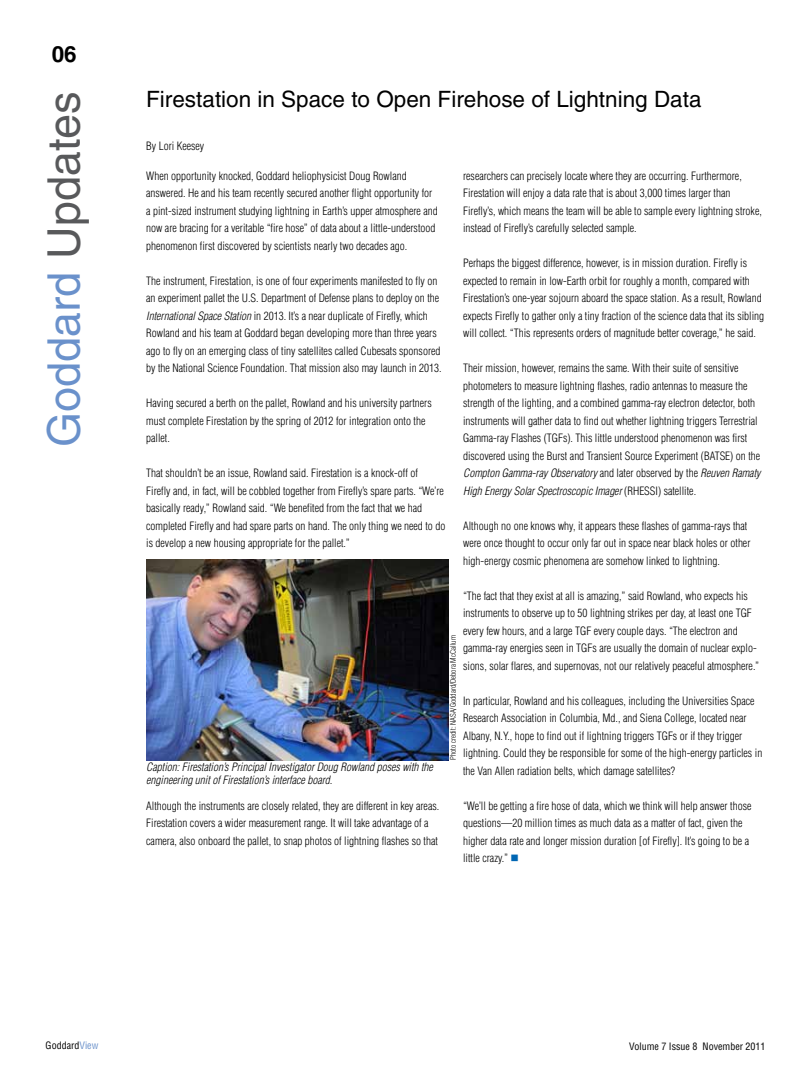
<style>
.page{position:relative;width:810px;height:1080px;background:#fff}
.page>*{position:absolute;margin:0;border:0;box-sizing:border-box;transform-origin:0 0}
.t1{font:45px "Helvetica";color:#6a91cb}
.t2{font:22.5px "Helvetica";color:#000}
.t3{font:700 22.5px "Helvetica";color:#000}
.t4{font:300 condensed 11.25px/17.5px "Helvetica";color:#000}
.t5{font:italic 300 condensed 11.25px/12.5px "Helvetica";color:#000}
.t6{font:condensed 10px "Helvetica";color:#000}
.t7{font:300 condensed 7.5px "Helvetica";color:#000}
.s1{color:#58595b}
.s2{font-style:italic}
.s3{color:#0066b3}
.s4{color:#6a91cb}
</style>
<div class="page">
<img style="left:146px;top:560px;width:302px;height:200px">
<h2 class="t3" style="left:52px;top:41px;width:27px">06</h2>
<h1 class="t1" style="left:38px;top:447px;width:357px;rotate:-90deg">Goddard <span class="s1">Updates</span></h1>
<h2 class="t2" style="left:146px;top:86px;width:557px">Firestation in Space to Open Firehose of Lightning Data</h2>
<p class="t4" style="left:146px;top:137px;width:60px">By Lori Keesey</p>
<p class="t4" style="left:146px;top:167px;width:293px">When opportunity knocked, Goddard heliophysicist Doug Rowland answered. He and his team recently secured another flight opportunity for a pint-sized instrument studying lightning in Earth’s upper atmosphere and now are bracing for a veritable “fire hose” of data about a little-understood phenomenon first discovered by scientists nearly two decades ago.</p>
<p class="t4" style="left:146px;top:272px;width:297px">The instrument, Firestation, is one of four experiments manifested to fly on an experiment pallet the U.S. Department of Defense plans to deploy on the <span class="s2">International Space Station</span> in 2013. It’s a near duplicate of Firefly, which Rowland and his team at Goddard began developing more than three years ago to fly on an emerging class of tiny satellites called Cubesats sponsored by the National Science Foundation. That mission also may launch in 2013.</p>
<p class="t4" style="left:146px;top:394px;width:287px">Having secured a berth on the pallet, Rowland and his university partners must complete Firestation by the spring of 2012 for integration onto the pallet.</p>
<p class="t4" style="left:146px;top:464px;width:301px">That shouldn’t be an issue, Rowland said. Firestation is a knock-off of<br>Firefly and, in fact, will be cobbled together from Firefly’s spare parts. “We’re basically ready,” Rowland said. “We benefited from the fact that we had completed Firefly and had spare parts on hand. The only thing we need to do is develop a new housing appropriate for the pallet.”</p>
<p class="t4" style="left:463px;top:167px;width:300px">researchers can precisely locate where they are occurring. Furthermore, Firestation will enjoy a data rate that is about 3,000 times larger than Firefly’s, which means the team will be able to sample every lightning stroke, instead of Firefly’s carefully selected sample.</p>
<p class="t4" style="left:463px;top:254px;width:303px">Perhaps the biggest difference, however, is in mission duration. Firefly is expected to remain in low-Earth orbit for roughly a month, compared with Firestation’s one-year sojourn aboard the space station. As a result, Rowland expects Firefly to gather only a tiny fraction of the science data that its sibling will collect. “This represents orders of magnitude better coverage,” he said.</p>
<p class="t4" style="left:463px;top:359px;width:299px">Their mission, however, remains the same. With their suite of sensitive photometers to measure lightning flashes, radio antennas to measure the strength of the lighting, and a combined gamma-ray electron detector, both instruments will gather data to find out whether lightning triggers Terrestrial Gamma-ray Flashes (TGFs). This little understood phenomenon was first discovered using the Burst and Transient Source Experiment (BATSE) on the <span class="s2">Compton Gamma-ray Observatory</span> and later observed by the <span class="s2">Reuven Ramaty High Energy Solar Spectroscopic Imager</span> (RHESSI) satellite.</p>
<p class="t4" style="left:463px;top:517px;width:289px">Although no one knows why, it appears these flashes of gamma-rays that were once thought to occur only far out in space near black holes or other high-energy cosmic phenomena are somehow linked to lightning.</p>
<p class="t4" style="left:463px;top:587px;width:298px">“The fact that they exist at all is amazing,” said Rowland, who expects his instruments to observe up to 50 lightning strikes per day, at least one TGF every few hours, and a large TGF every couple days. “The electron and gamma-ray energies seen in TGFs are usually the domain of nuclear explo&shy;sions, solar flares, and supernovas, not our relatively peaceful atmosphere.”</p>
<p class="t4" style="left:463px;top:692px;width:301px">In particular, Rowland and his colleagues, including the Universities Space Research Association in Columbia, Md., and Siena College, located near Albany, N.Y., hope to find out if lightning triggers TGFs or if they trigger lightning. Could they be responsible for some of the high-energy particles in the Van Allen radiation belts, which damage satellites?</p>
<p class="t4" style="left:463px;top:797px;width:290px">“We’ll be getting a fire hose of data, which we think will help answer those questions—20 million times as much data as a matter of fact, given the higher data rate and longer mission duration [of Firefly]. It’s going to be a little crazy.” <span class="s3">■</span></p>
<p class="t7" style="left:448px;top:760px;width:126px;rotate:-90deg">Photo credit: NASA/Goddard/Debora McCallum</p>
<p class="t5" style="left:146px;top:761px;width:288px">Caption: Firestation’s Principal Investigator Doug Rowland poses with the engineering unit of Firestation’s interface board.</p>
<p class="t4" style="left:146px;top:797px;width:295px">Although the instruments are closely related, they are different in key areas.<br>Firestation covers a wider measurement range. It will take advantage of a camera, also onboard the pallet, to snap photos of lightning flashes so that</p>
<p class="t6" style="left:46px;top:1039px;width:54px">Goddard<span class="s4">View</span></p>
<p class="t6" style="left:629px;top:1040px;width:138px">Volume 7 Issue 8 November 2011</p>
</div>
